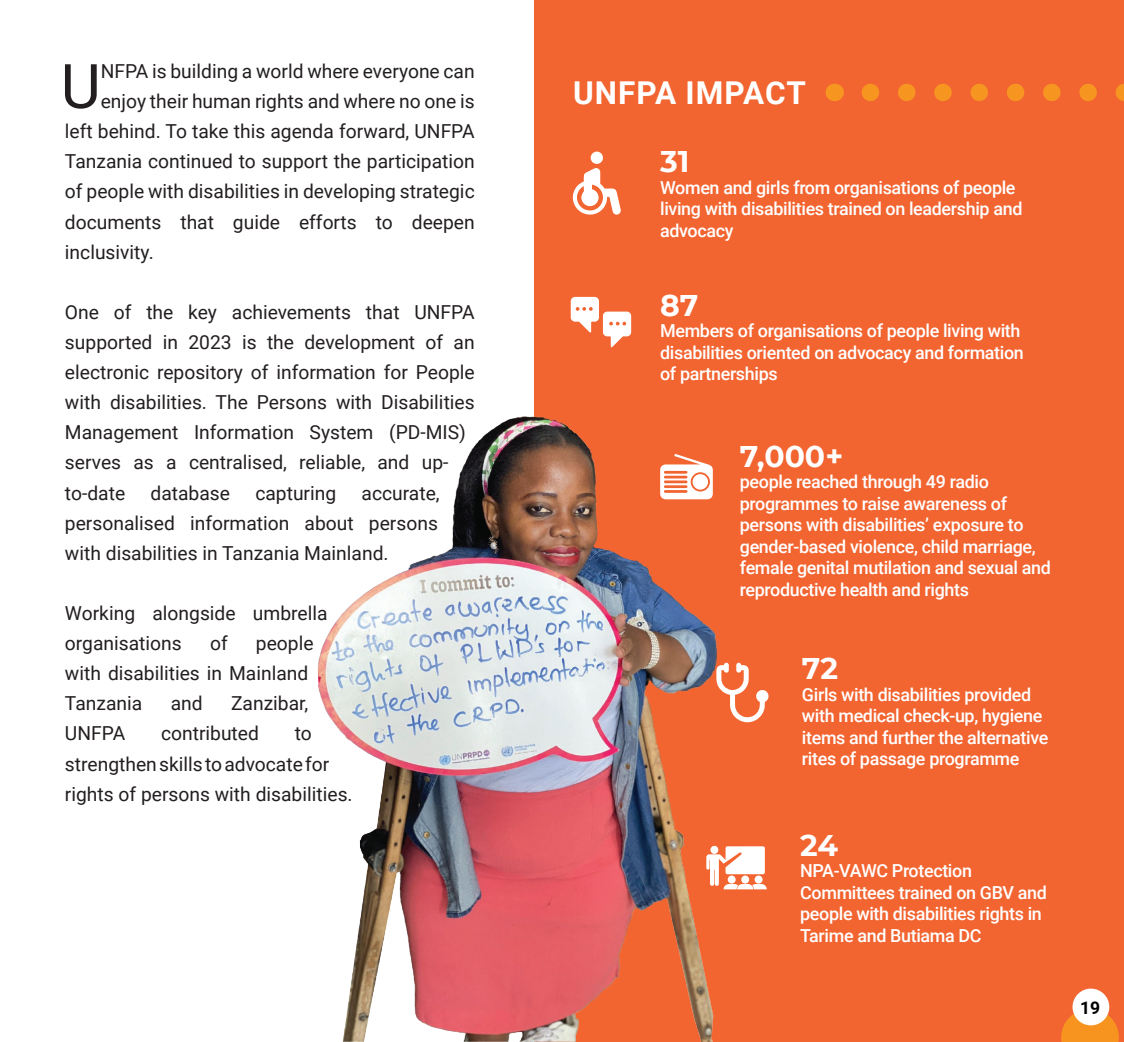
<style>
.page{position:relative;width:1124px;height:1042px;background:#fff}
.page>*{position:absolute;margin:0;border:0;box-sizing:border-box;transform-origin:0 0}
.t1{font:61.6px "Roboto";color:#231f20}
.t2{font:700 31.5px "Roboto";letter-spacing:.035em;color:#fff}
.t3{font:700 29.93px "Montserrat";color:#fff}
.t4{font:19.25px/30.1px "Roboto";color:#231f20}
.t5{font:500 17.85px/21.5px "Roboto";letter-spacing:-.02em;color:#fff}
.t6{font:700 17.5px "Roboto";color:#000}
</style>
<div class="page">
<div style="left:534px;top:0;width:589px;height:1042px;background:#f26430"></div>
<svg style="left:834px;top:84px;width:1px;height:17px"></svg>
<svg style="left:870px;top:84px;width:254px;height:17px"></svg>
<img style="left:317px;top:416px;width:400px;height:625px">
<svg style="left:572px;top:152px;width:49px;height:63px"></svg>
<svg style="left:570px;top:297px;width:61px;height:50px"></svg>
<svg style="left:660px;top:454px;width:52px;height:45px"></svg>
<div style="left:692px;top:474px;width:16px;height:16px;background:#fff;border-radius:50%"></div>
<svg style="left:716px;top:662px;width:52px;height:60px"></svg>
<svg style="left:706px;top:846px;width:60px;height:43px"></svg>
<svg style="left:1061px;top:1008px;width:57px;height:34px"></svg>
<div style="left:1072px;top:988px;width:37px;height:37px;background:#fff;border-radius:50%"></div>
<h1 class="t1" style="left:61px;top:43px;width:41px">U</h1>
<p class="t4" style="left:101px;top:55px;width:375px">NFPA is building a world where everyone can</p>
<p class="t4" style="left:101px;top:85px;width:375px">enjoy their human rights and where no one is</p>
<p class="t4" style="left:65px;top:116px;width:411px">left behind. To take this agenda forward, UNFPA</p>
<p class="t4" style="left:65px;top:146px;width:411px">Tanzania continued to support the participation</p>
<p class="t4" style="left:65px;top:176px;width:411px">of people with disabilities in developing strategic</p>
<p class="t4" style="left:65px;top:206px;width:411px">documents that guide efforts to deepen</p>
<p class="t4" style="left:65px;top:236px;width:90px">inclusivity.</p>
<p class="t4" style="left:65px;top:296px;width:411px">One of the key achievements that UNFPA supported in 2023 is the development of an electronic repository of information for People with disabilities. The Persons with Disabilities Management Information System (PD-MIS) serves as a centralised, reliable, and up&shy;to-date</p>
<p class="t4" style="left:150px;top:477px;width:81px">database</p>
<p class="t4" style="left:255px;top:477px;width:82px">capturing</p>
<p class="t4" style="left:65px;top:477px;width:376px;text-align:justify;text-indent:296px">accurate, personalised information about persons with disabilities in Tanzania Mainland.</p>
<p class="t4" style="left:65px;top:597px;width:264px">Working alongside umbrella organisations</p>
<p class="t4" style="left:210px;top:627px;width:19px">of</p>
<p class="t4" style="left:65px;top:627px;width:250px;text-indent:191px">people with disabilities in Mainland<br>Tanzania</p>
<p class="t4" style="left:171px;top:688px;width:33px">and</p>
<p class="t4" style="left:231px;top:688px;width:79px">Zanzibar,</p>
<p class="t4" style="left:65px;top:718px;width:62px">UNFPA</p>
<p class="t4" style="left:161px;top:718px;width:99px">contributed</p>
<p class="t4" style="left:65px;top:718px;width:289px;text-indent:230px">to strengthen skills to advocate for rights of persons with disabilities.</p>
<h2 class="t2" style="left:573px;top:71px;width:234px">UNFPA IMPACT</h2>
<h3 class="t3" style="left:660px;top:140px;width:31px">31</h3>
<p class="t5" style="left:660px;top:176px;width:364px">Women and girls from organisations of people living with disabilities trained on leadership and advocacy</p>
<h3 class="t3" style="left:660px;top:284px;width:40px">87</h3>
<p class="t5" style="left:660px;top:320px;width:365px">Members of organisations of people living with disabilities oriented on advocacy and formation of partnerships</p>
<h3 class="t3" style="left:739px;top:434px;width:105px">7,000+</h3>
<p class="t5" style="left:739px;top:470px;width:312px">people reached through 49 radio programmes to raise awareness of persons with disabilities’ exposure to gender-based violence, child marriage, female genital mutilation and sexual and reproductive health and rights</p>
<h3 class="t3" style="left:801px;top:647px;width:38px">72</h3>
<p class="t5" style="left:801px;top:683px;width:248px">Girls with disabilities provided with medical check-up, hygiene items and further the alternative rites of passage programme</p>
<h3 class="t3" style="left:800px;top:823px;width:39px">24</h3>
<p class="t5" style="left:800px;top:859px;width:248px">NPA-VAWC Protection<br>Committees trained on GBV and people with disabilities rights in<br>Tarime and Butiama DC</p>
<p class="t6" style="left:1079px;top:995px;width:22px">19</p>
</div>
